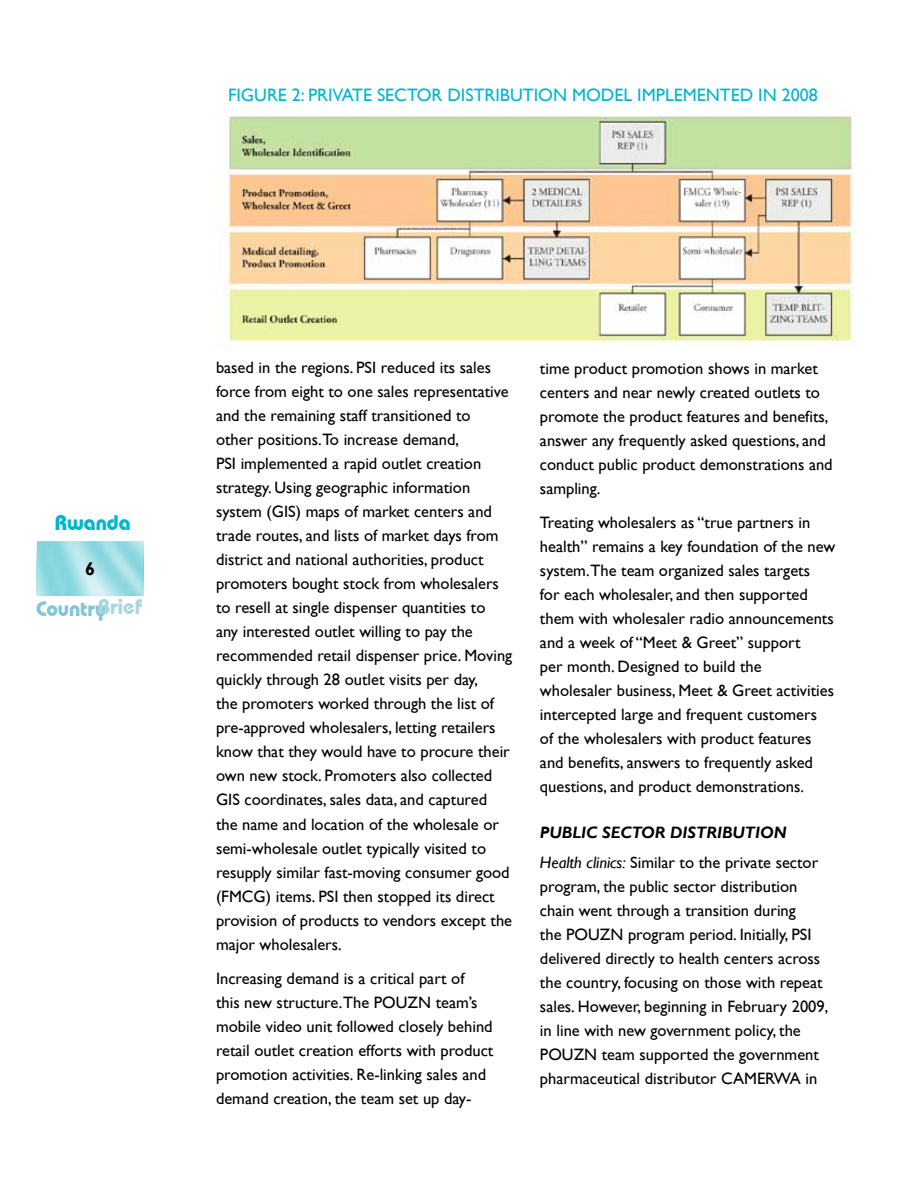
<style>
.page{position:relative;width:918px;height:1188px;background:#fff}
.page>*{position:absolute;margin:0;border:0;box-sizing:border-box;transform-origin:0 0}
.t1{font:700 21px "Bauhaus IT Cby BT";letter-spacing:-.005em;color:#80c6d4}
.t2{font:700 21px "Bauhaus IT Cby BT";color:#00b5cc}
.t3{font:18px "Gill Sans";color:#00b5cc}
.t4{font:700 18px "Gill Sans";color:#000}
.t5{font:16.5px/24px "Gill Sans";color:#000}
.s1{color:#a6d7e1}
.s2{font-weight:700;font-style:italic}
.s3{font-style:italic}
</style>
<div class="page">
<img style="left:36px;top:542px;width:108px;height:54px">
<img style="left:221px;top:111px;width:633px;height:237px">
<p class="t3" style="left:228px;top:84px;width:591px">FIGU RE 2: PRIVATE SECTOR DISTRIBUTION MODEL IMPLEMENTED IN 2008</p>
<p class="t2" style="left:55px;top:510px;width:77px">Rwanda</p>
<p class="t4" style="left:85px;top:558px;width:11px">6</p>
<p class="t1" style="left:36px;top:596px;width:108px">Country<span class="s1">Brief</span></p>
<p class="t5" style="left:216px;top:356px;width:298px">based in the regions. PSI reduced its sales force from eight to one sales representative and the remaining staff transitioned to<br>other positions.To increase demand,<br>PSI implemented a rapid outlet creation strategy. Using geographic information system (GIS) maps of market centers and trade routes, and lists of market days from district and national authorities, product promoters bought stock from wholesalers to resell at single dispenser quantities to<br>any interested outlet willing to pay the recommended retail dispenser price. Moving quickly through 28 outlet visits per day,<br>the promoters worked through the list of pre-approved wholesalers, letting retailers know that they would have to procure their own new stock. Promoters also collected GIS coordinates, sales data, and captured the name and location of the wholesale or semi-wholesale outlet typically visited to resupply similar fast-moving consumer good (FMCG) items. PSI then stopped its direct provision of products to vendors except the major wholesalers.</p>
<p class="t5" style="left:216px;top:967px;width:279px">Increasing demand is a critical part of<br>this new structure.The POUZN team’s mobile video unit followed closely behind retail outlet creation efforts with product promotion activities. Re-linking sales and demand creation, the team set up day-</p>
<p class="t5" style="left:540px;top:356px;width:294px">time product promotion shows in market centers and near newly created outlets to promote the product features and benefits, answer any frequently asked questions, and conduct public product demonstrations and sampling.</p>
<p class="t5" style="left:540px;top:511px;width:297px">Treating wholesalers as “true partners in health” remains a key foundation of the new system.The team organized sales targets<br>for each wholesaler, and then supported them with wholesaler radio announcements and a week of “Meet &amp; Greet” support<br>per month. Designed to build the wholesaler business, Meet &amp; Greet activities intercepted large and frequent customers<br>of the wholesalers with product features and benefits, answers to frequently asked questions, and product demonstrations.</p>
<p class="t5" style="left:540px;top:818px;width:280px;line-height:29.4px"><span class="s2">PUBLIC SECTOR DISTRIBUTION<br></span><span class="s3">Health clinics:</span> Similar to the private sector</p>
<p class="t5" style="left:540px;top:874px;width:290px">program, the public sector distribution chain went through a transition during<br>the POUZN program period. Initially, PSI delivered directly to health centers across the country, focusing on those with repeat sales. However, beginning in February 2009, in line with new government policy, the POUZN team supported the government pharmaceutical distributor CAMERWA in</p>
</div>
